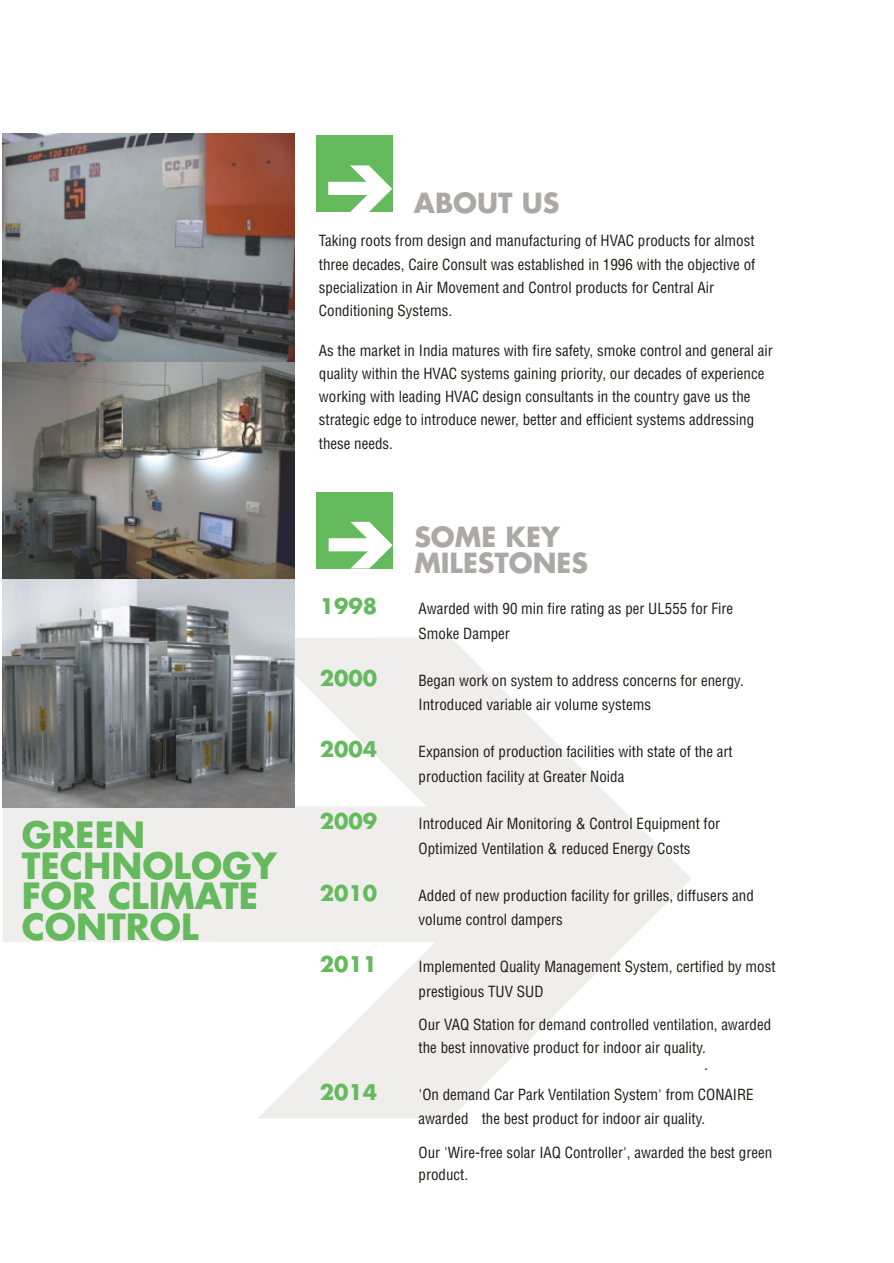
<style>
.page{position:relative;width:894px;height:1263px;background:#fff}
.page>*{position:absolute;margin:0;border:0;box-sizing:border-box;transform-origin:0 0}
.t1{font:700 35.25px/30.6px "Futura";color:#66ba5e}
.t2{font:700 27px/25.2px "Futura";color:#ada8a8}
.t3{font:700 21px "Futura";color:#66ba5e}
.t4{font:condensed 15px/23.2px "Helvetica";color:#1f1a17}
.t5{font:15px "Arial";color:#1f1a17}
</style>
<div class="page">
<svg style="left:3px;top:638px;width:687px;height:480px;fill:#f0eded"></svg>
<img style="left:2px;top:134px;width:293px;height:455px">
<img style="left:3px;top:580px;width:292px;height:228px">
<div style="left:316px;top:136px;width:76px;height:76px;background:#66ba5e"></div>
<svg style="left:328px;top:165px;width:64px;height:47px"></svg>
<div style="left:316px;top:492px;width:77px;height:76px;background:#66ba5e"></div>
<svg style="left:329px;top:522px;width:64px;height:47px"></svg>
<h1 class="t1" style="left:22px;top:825px;width:257px">GREEN<br>TECHNOLOGY<br>FOR CLIMATE<br>CONTROL</h1>
<h2 class="t2" style="left:414px;top:194px;width:147px">ABOUT US</h2>
<p class="t4" style="left:319px;top:231px;width:438px">Taking roots from design and manufacturing of HVAC products for almost three decades, Caire Consult was established in 1996 with the objective of specialization in Air Movement and Control products for Central Air Conditioning Systems.</p>
<p class="t4" style="left:319px;top:340px;width:456px">As the market in India matures with fire safety, smoke control and general air quality within the HVAC systems gaining priority, our decades of experience working with leading HVAC design consultants in the country gave us the strategic edge to introduce newer, better and efficient systems addressing these needs.</p>
<h3 class="t3" style="left:320px;top:599px;width:59px">1998</h3>
<h3 class="t3" style="left:320px;top:670px;width:59px">2000</h3>
<h3 class="t3" style="left:320px;top:742px;width:59px">2004</h3>
<h3 class="t3" style="left:320px;top:814px;width:59px">2009</h3>
<h3 class="t3" style="left:320px;top:885px;width:59px">2010</h3>
<h3 class="t3" style="left:320px;top:957px;width:59px">2011</h3>
<h3 class="t3" style="left:320px;top:1084px;width:59px">2014</h3>
<h2 class="t2" style="left:414px;top:528px;width:175px">SOME KEY<br>MILESTONES</h2>
<p class="t4" style="left:419px;top:598px;width:316px;line-height:24.5px">Awarded with 90 min fire rating as per UL555 for Fire<br>Smoke Damper</p>
<p class="t4" style="left:419px;top:670px;width:327px;line-height:24.5px">Began work on system to address concerns for energy.<br>Introduced variable air volume systems</p>
<p class="t4" style="left:419px;top:741px;width:316px;line-height:24.5px">Expansion of production facilities with state of the art production facility at Greater Noida</p>
<p class="t4" style="left:419px;top:813px;width:303px;line-height:24.5px">Introduced Air Monitoring &amp; Control Equipment for<br>Optimized Ventilation &amp; reduced Energy Costs</p>
<p class="t4" style="left:419px;top:885px;width:337px;line-height:24.5px">Added of new production facility for grilles, diffusers and volume control dampers</p>
<p class="t4" style="left:419px;top:956px;width:359px;line-height:24.5px">Implemented Quality Management System, certified by most prestigious TUV SUD</p>
<p class="t4" style="left:419px;top:1015px;width:354px;line-height:22.4px">Our VAQ Station for demand controlled ventilation, awarded the best innovative product for indoor air quality.</p>
<p class="t4" style="left:419px;top:1084px;width:337px;line-height:24.5px">'On demand Car Park Ventilation System' from CONAIRE awarded the best product for indoor air quality.</p>
<p class="t4" style="left:419px;top:1143px;width:355px;line-height:22.4px">Our 'Wire-free solar IAQ Controller', awarded the best green product.</p>
<p class="t5" style="left:704px;top:1059px;width:6px">.</p>
</div>
